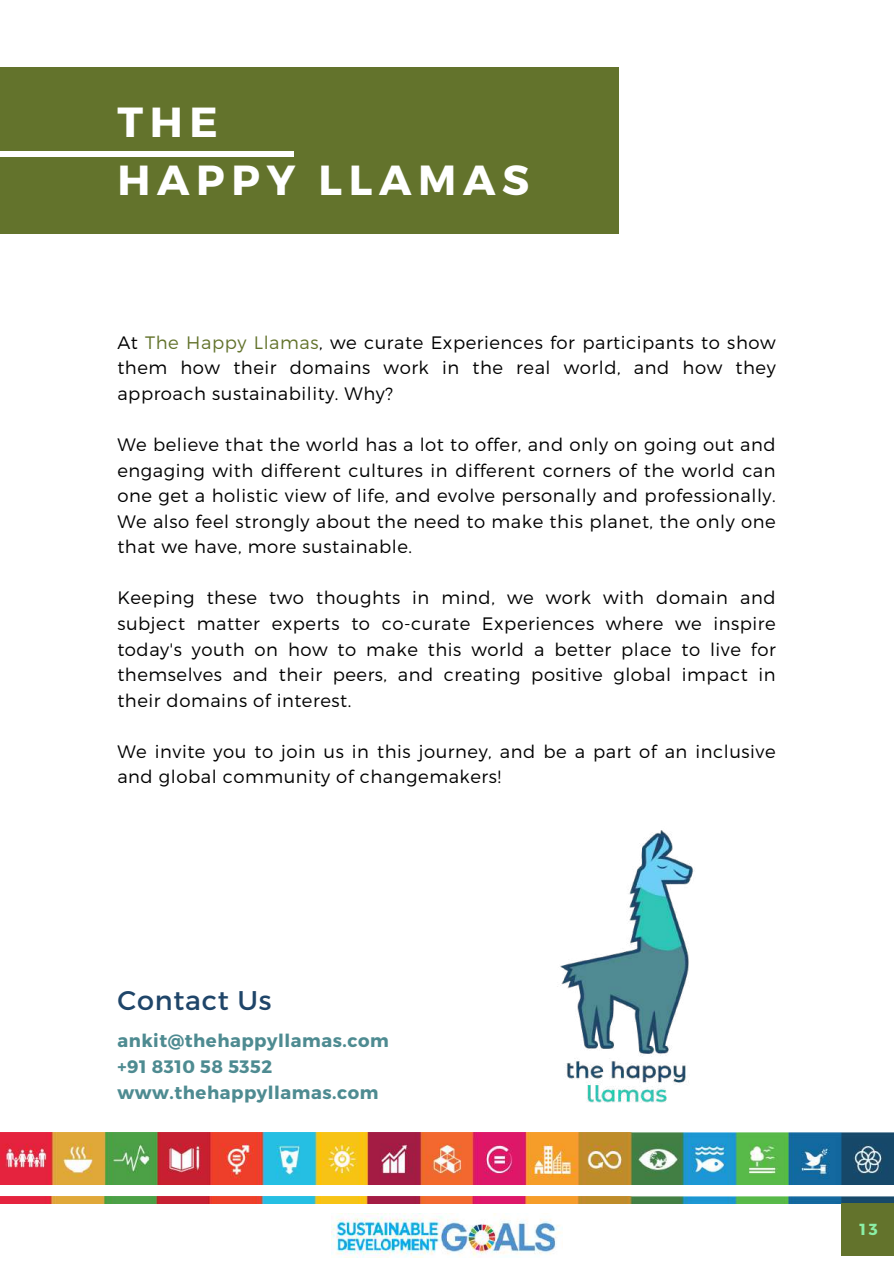
<style>
.page{position:relative;width:894px;height:1264px;background:#fff}
.page>*{position:absolute;margin:0;border:0;box-sizing:border-box;transform-origin:0 0}
.t1{font:700 42px/58.5px "Montserrat";letter-spacing:.16em;color:#fff}
.t2{font:27px "Montserrat";letter-spacing:.03em;color:#1f4569}
.t3{font:300 18px/25.5px "Montserrat";letter-spacing:.03em;color:#000;text-align:justify}
.t4{font:700 18px/25.5px "Montserrat";letter-spacing:.03em;color:#4e8b91}
.t5{font:700 16.05px "Montserrat";color:#8beea5}
.s1{color:#63732c}
</style>
<div class="page">
<img style="left:331px;top:1213px;width:231px;height:44px">
<img style="left:0;top:1132px;width:893px;height:52px">
<img style="left:0;top:1196px;width:893px;height:7px">
<div style="left:72px;top:67px;width:547px;height:167px;background:#63732c"></div>
<div style="left:0;top:67px;width:539px;height:167px;background:#63732c"></div>
<hr style="left:0;top:152px;width:217px;height:4px;background:#fff">
<hr style="left:11px;top:152px;width:282px;height:4px;background:#fff">
<div style="left:841px;top:1203px;width:52px;height:52px;background:#63732c"></div>
<img style="left:447px;top:830px;width:357px;height:319px">
<h1 class="t1" style="left:117px;top:90px;width:413px">THE<br>HAPPY LLAMAS</h1>
<p class="t3" style="left:117px;top:329px;width:659px">At <span class="s1">The Happy Llamas</span>, we curate Experiences for participants to show them how their domains work in the real world, and how they approach sustainability. Why?</p>
<p class="t3" style="left:117px;top:431px;width:659px">We believe that the world has a lot to offer, and only on going out and engaging with different cultures in different corners of the world can one get a holistic view of life, and evolve personally and professionally.<br>We also feel strongly about the need to make this planet, the only one that we have, more sustainable.</p>
<p class="t3" style="left:117px;top:584px;width:659px">Keeping these two thoughts in mind, we work with domain and subject matter experts to co-curate Experiences where we inspire today's youth on how to make this world a better place to live for themselves and their peers, and creating positive global impact in their domains of interest.</p>
<p class="t3" style="left:117px;top:737px;width:659px">We invite you to join us in this journey, and be a part of an inclusive and global community of changemakers!</p>
<h2 class="t2" style="left:117px;top:983px;width:156px">Contact Us</h2>
<p class="t4" style="left:117px;top:1027px;width:273px">ankit@thehappyllamas.com +91 8310 58 5352 www.thehappyllamas.com</p>
<p class="t5" style="left:859px;top:1218px;width:20px">13</p>
</div>
